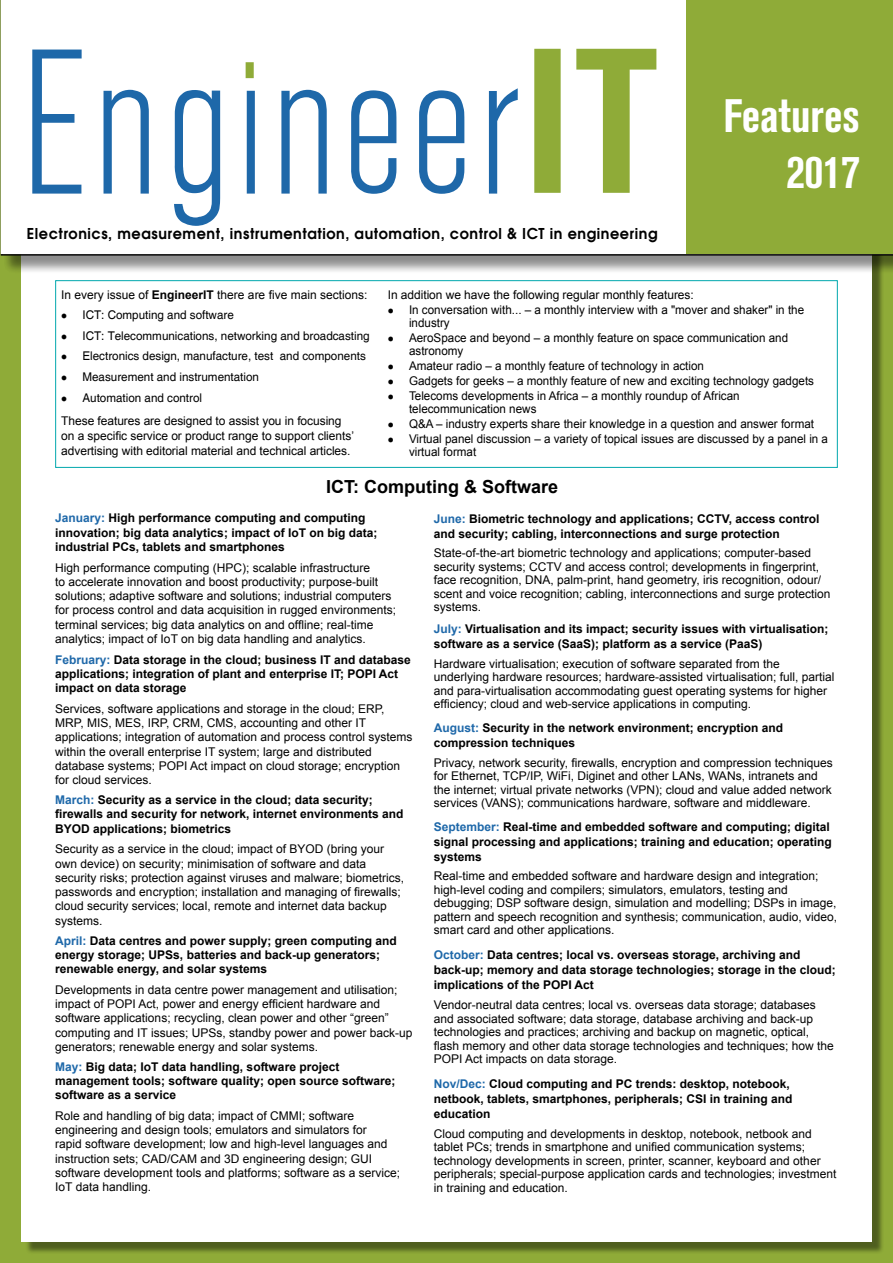
<style>
.page{position:relative;width:893px;height:1263px;background:#fff}
.page>*{position:absolute;margin:0;border:0;box-sizing:border-box;transform-origin:0 0}
.EngIT_font_subscribe{font:700 condensed 46.5px/55.8px "Akzidenz Grotesk BQ";color:#fff;text-align:right}
.Feature_Heading{font:700 18px "Arial";color:#000}
.t1{font:600 15px "Avant Garde";letter-spacing:.04em;color:#000;scale:.96 1}
.new_EngIT_body_txt_2{font:12px/14.2px "Arial";color:#000}
.New_EngIT_subhead_20{font:700 12px/14.2px "Arial";color:#000}
._4_INDENT_BODY_TEXT{font:12px/13.5px "Arial";color:#000}
._4_INDENT_BODY_TEXT-2{font:12px "Helvetica";color:#000}
.EngIT_font_subscribe-2{font:12px "Arial";letter-spacing:-.005em;color:#000}
.s1{font-weight:700}
.s2{color:#1e68a9}
</style>
<div class="page">
<div style="left:0;top:236px;width:893px;height:1027px;background:#8fab38"></div>
<div style="left:25px;top:179px;width:860px;height:1076px;background:#000;opacity:.45"></div>
<div style="left:21px;top:176px;width:851px;height:1066px;background:#fff"></div>
<div style="left:3px;top:0;width:890px;height:273px;background:#000;opacity:.45"></div>
<svg style="left:1px;top:0;width:685px;height:254px"></svg>
<div style="left:686px;top:0;width:207px;height:254px;background:#8fab38"></div>
<svg style="left:32px;top:50px;width:625px;height:176px"></svg>
<div style="left:529px;top:32px;width:138px;height:178px;background:#fff"></div>
<div style="left:236px;top:53px;width:30px;height:31px;background:#fff"></div>
<svg style="left:246px;top:49px;width:410px;height:144px"></svg>
<div style="left:55px;top:280px;width:783px;height:188px;border:1px solid #00a7ad"></div>
<p class="t1" style="left:27px;top:223px;width:659px">Electronics, measurement, instrumentation, automation, control &amp; ICT in engineering</p>
<p class="EngIT_font_subscribe" style="left:723px;top:88px;width:138px">Features<br>2017</p>
<p class="EngIT_font_subscribe-2" style="left:61px;top:287px;width:308px">In every issue of <span class="s1">EngineerIT</span> there are five main sections:</p>
<p class="_4_INDENT_BODY_TEXT-2" style="left:61px;top:308px;width:174px">● ICT: Computing and software</p>
<p class="_4_INDENT_BODY_TEXT-2" style="left:61px;top:329px;width:310px">● ICT: Telecommunications, networking and broadcasting</p>
<p class="_4_INDENT_BODY_TEXT-2" style="left:61px;top:349px;width:306px">● Electronics design, manufacture, test and components</p>
<p class="_4_INDENT_BODY_TEXT-2" style="left:61px;top:370px;width:199px">● Measurement and instrumentation</p>
<p class="_4_INDENT_BODY_TEXT-2" style="left:61px;top:390px;width:142px">● Automation and control</p>
<p class="new_EngIT_body_txt_2" style="left:61px;top:413px;width:294px;line-height:15px">These features are designed to assist you in focusing on a specific service or product range to support clients’ advertising with editorial material and technical articles.</p>
<p class="EngIT_font_subscribe-2" style="left:388px;top:287px;width:308px">In addition we have the following regular monthly features:</p>
<p class="_4_INDENT_BODY_TEXT" style="left:409px;top:303px;width:397px;text-indent:-21px">● In conversation with... – a monthly interview with a "mover and shaker" in the industry</p>
<p class="_4_INDENT_BODY_TEXT" style="left:409px;top:331px;width:381px;text-indent:-21px">● AeroSpace and beyond – a monthly feature on space communication and astronomy</p>
<p class="_4_INDENT_BODY_TEXT" style="left:388px;top:359px;width:318px">● Amateur radio – a monthly feature of technology in action</p>
<p class="_4_INDENT_BODY_TEXT" style="left:388px;top:374px;width:428px">● Gadgets for geeks – a monthly feature of new and exciting technology gadgets</p>
<p class="_4_INDENT_BODY_TEXT" style="left:409px;top:389px;width:332px;text-indent:-21px">● Telecoms developments in Africa – a monthly roundup of African telecommunication news</p>
<p class="_4_INDENT_BODY_TEXT" style="left:388px;top:417px;width:428px">● Q&amp;A – industry experts share their knowledge in a question and answer format</p>
<p class="_4_INDENT_BODY_TEXT" style="left:409px;top:432px;width:421px;text-indent:-21px">● Virtual panel discussion – a variety of topical issues are discussed by a panel in a virtual format</p>
<p class="Feature_Heading" style="left:326px;top:474px;width:234px">ICT: Computing &amp; Software</p>
<p class="New_EngIT_subhead_20" style="left:55px;top:511px;width:324px"><span class="s2">January:</span> High performance computing and computing innovation; big data analytics; impact of IoT on big data; industrial PCs, tablets and smartphones</p>
<p class="new_EngIT_body_txt_2" style="left:55px;top:560px;width:342px">High performance computing (HPC); scalable infrastructure<br>to accelerate innovation and boost productivity; purpose-built solutions; adaptive software and solutions; industrial computers for process control and data acquisition in rugged environments; terminal services; big data analytics on and offline; real-time analytics; impact of IoT on big data handling and analytics.</p>
<p class="New_EngIT_subhead_20" style="left:55px;top:653px;width:357px"><span class="s2">February:</span> Data storage in the cloud; business IT and database applications; integration of plant and enterprise IT; POPI Act impact on data storage</p>
<p class="new_EngIT_body_txt_2" style="left:55px;top:702px;width:359px">Services, software applications and storage in the cloud; ERP, MRP, MIS, MES, IRP, CRM, CMS, accounting and other IT applications; integration of automation and process control systems within the overall enterprise IT system; large and distributed database systems; POPI Act impact on cloud storage; encryption for cloud services.</p>
<p class="New_EngIT_subhead_20" style="left:55px;top:793px;width:350px"><span class="s2">March:</span> Security as a service in the cloud; data security; firewalls and security for network, internet environments and<br>BYOD applications; biometrics</p>
<p class="new_EngIT_body_txt_2" style="left:55px;top:842px;width:350px">Security as a service in the cloud; impact of BYOD (bring your own device) on security; minimisation of software and data security risks; protection against viruses and malware; biometrics, passwords and encryption; installation and managing of firewalls; cloud security services; local, remote and internet data backup systems.</p>
<p class="New_EngIT_subhead_20" style="left:55px;top:933px;width:343px"><span class="s2">April:</span> Data centres and power supply; green computing and energy storage; UPSs, batteries and back-up generators; renewable energy, and solar systems</p>
<p class="new_EngIT_body_txt_2" style="left:55px;top:982px;width:359px">Developments in data centre power management and utilisation; impact of POPI Act, power and energy efficient hardware and software applications; recycling, clean power and other “green” computing and IT issues; UPSs, standby power and power back-up generators; renewable energy and solar systems.</p>
<p class="New_EngIT_subhead_20" style="left:55px;top:1060px;width:342px"><span class="s2">May:</span> Big data; IoT data handling, software project management tools; software quality; open source software; software as a service</p>
<p class="new_EngIT_body_txt_2" style="left:55px;top:1109px;width:346px">Role and handling of big data; impact of CMMI; software engineering and design tools; emulators and simulators for<br>rapid software development; low and high-level languages and instruction sets; CAD/CAM and 3D engineering design; GUI software development tools and platforms; software as a service; IoT data handling.</p>
<p class="New_EngIT_subhead_20" style="left:434px;top:511px;width:387px;line-height:15px"><span class="s2">June:</span> Biometric technology and applications; CCTV, access control and security; cabling, interconnections and surge protection</p>
<p class="new_EngIT_body_txt_2" style="left:434px;top:546px;width:398px;line-height:13.5px">State-of-the-art biometric technology and applications; computer-based security systems; CCTV and access control; developments in fingerprint, face recognition, DNA, palm-print, hand geometry, iris recognition, odour/ scent and voice recognition; cabling, interconnections and surge protection systems.</p>
<p class="New_EngIT_subhead_20" style="left:434px;top:621px;width:396px;line-height:15px"><span class="s2">July:</span> Virtualisation and its impact; security issues with virtualisation; software as a service (SaaS); platform as a service (PaaS)</p>
<p class="new_EngIT_body_txt_2" style="left:434px;top:657px;width:402px;line-height:13.5px">Hardware virtualisation; execution of software separated from the underlying hardware resources; hardware-assisted virtualisation; full, partial and para-virtualisation accommodating guest operating systems for higher efficiency; cloud and web-service applications in computing.</p>
<p class="New_EngIT_subhead_20" style="left:434px;top:720px;width:351px;line-height:15px"><span class="s2">August:</span> Security in the network environment; encryption and compression techniques</p>
<p class="new_EngIT_body_txt_2" style="left:434px;top:756px;width:401px;line-height:13.5px">Privacy, network security, firewalls, encryption and compression techniques for Ethernet, TCP/IP, WiFi, Diginet and other LANs, WANs, intranets and the internet; virtual private networks (VPN); cloud and value added network services (VANS); communications hardware, software and middleware.</p>
<p class="New_EngIT_subhead_20" style="left:434px;top:819px;width:400px;line-height:15px"><span class="s2">September:</span> Real-time and embedded software and computing; digital signal processing and applications; training and education; operating systems</p>
<p class="new_EngIT_body_txt_2" style="left:434px;top:870px;width:405px;line-height:13.5px">Real-time and embedded software and hardware design and integration; high-level coding and compilers; simulators, emulators, testing and debugging; DSP software design, simulation and modelling; DSPs in image, pattern and speech recognition and synthesis; communication, audio, video, smart card and other applications.</p>
<p class="New_EngIT_subhead_20" style="left:434px;top:948px;width:404px;line-height:15px"><span class="s2">October:</span> Data centres; local vs. overseas storage, archiving and back-up; memory and data storage technologies; storage in the cloud; implications of the POPI Act</p>
<p class="new_EngIT_body_txt_2" style="left:434px;top:998px;width:402px;line-height:13.5px">Vendor-neutral data centres; local vs. overseas data storage; databases and associated software; data storage, database archiving and back-up technologies and practices; archiving and backup on magnetic, optical, flash memory and other data storage technologies and techniques; how the POPI Act impacts on data storage.</p>
<p class="New_EngIT_subhead_20" style="left:434px;top:1076px;width:360px;line-height:15px"><span class="s2">Nov/Dec:</span> Cloud computing and PC trends: desktop, notebook, netbook, tablets, smartphones, peripherals; CSI in training and education</p>
<p class="new_EngIT_body_txt_2" style="left:434px;top:1127px;width:404px;line-height:13.5px">Cloud computing and developments in desktop, notebook, netbook and tablet PCs; trends in smartphone and unified communication systems; technology developments in screen, printer, scanner, keyboard and other peripherals; special-purpose application cards and technologies; investment in training and education.</p>
</div>
